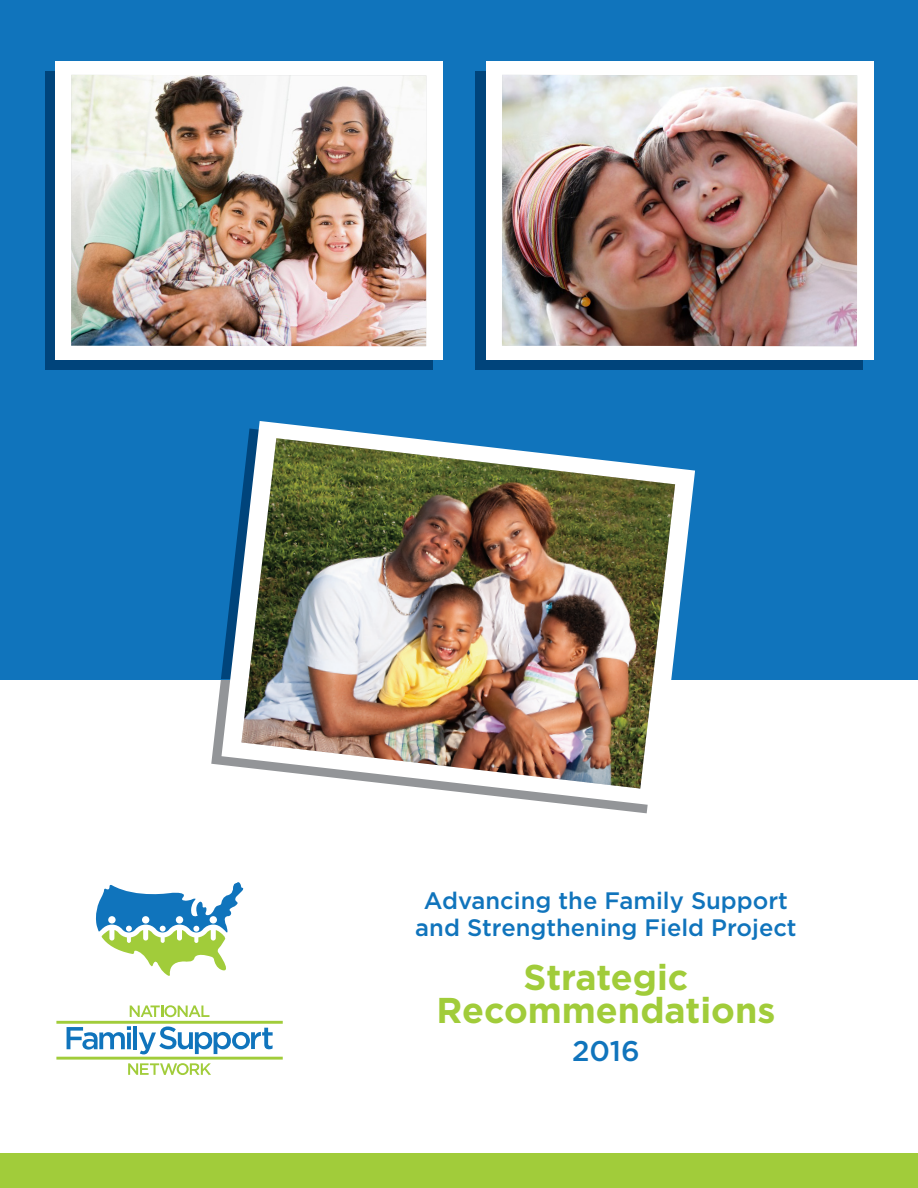
<style>
.page{position:relative;width:918px;height:1188px;background:#fff}
.page>*{position:absolute;margin:0;border:0;box-sizing:border-box;transform-origin:0 0}
.t1{font:700 35.85px/33.9px "Gotham";color:#a1cc3a;text-align:center}
.t2{font:500 28.5px "Gotham";color:#1074bc}
.t3{font:500 23.85px/26.4px "Gotham";color:#1074bc;text-align:center}
</style>
<div class="page">
<svg style="left:211px;top:679px;width:437px;height:134px"></svg>
<div style="left:0;top:0;width:918px;height:679px;background:#1074bc"></div>
<div style="left:45px;top:71px;width:387px;height:298px;background:#00447b"></div>
<div style="left:55px;top:61px;width:388px;height:299px;background:#fff"></div>
<img style="left:71px;top:75px;width:355px;height:271px">
<div style="left:476px;top:71px;width:387px;height:298px;background:#00447b"></div>
<div style="left:486px;top:61px;width:387px;height:299px;background:#fff"></div>
<img style="left:502px;top:75px;width:355px;height:271px">
<svg style="left:222px;top:421px;width:473px;height:385px"></svg>
<img style="left:241px;top:438px;width:434px;height:351px">
<svg style="left:96px;top:882px;width:148px;height:94px"></svg>
<svg style="left:67px;top:1026px;width:64px;height:24px"></svg>
<svg style="left:127px;top:1033px;width:4px;height:16px"></svg>
<hr style="left:133px;top:1026px;width:4px;height:23px;background:#1074bc">
<svg style="left:139px;top:1027px;width:134px;height:27px"></svg>
<svg style="left:128px;top:1063px;width:83px;height:12px"></svg>
<svg style="left:130px;top:1005px;width:79px;height:12px"></svg>
<hr style="left:56px;top:1021px;width:227px;height:3px;background:#a1cc3a">
<hr style="left:56px;top:1057px;width:227px;height:3px;background:#a1cc3a">
<div style="left:0;top:1154px;width:918px;height:34px;background:#a1cc3a"></div>
<p class="t3" style="left:415px;top:887px;width:383px">Advancing the Family Support and Strengthening Field Project</p>
<p class="t1" style="left:436px;top:959px;width:341px">Strategic<br>Recommendations</p>
<p class="t2" style="left:572px;top:1034px;width:69px">2016</p>
</div>
